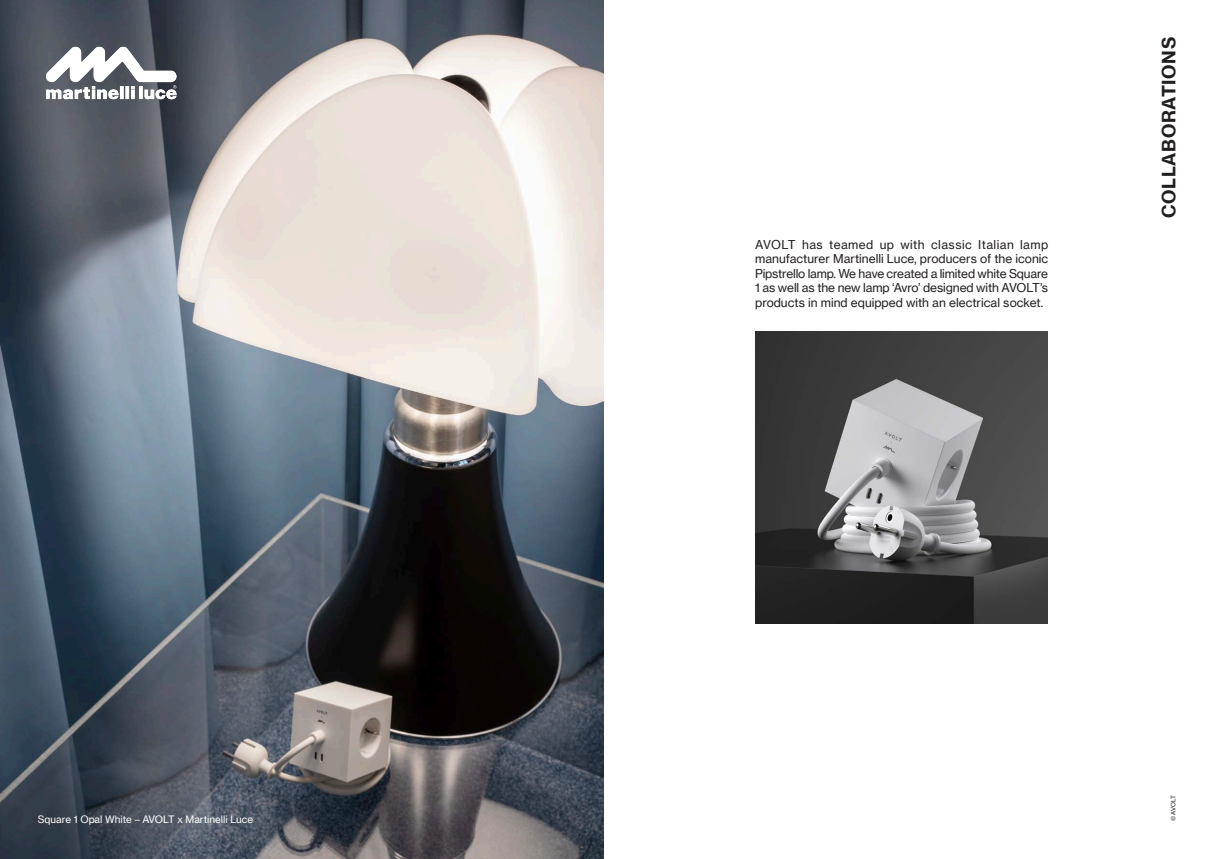
<style>
.page{position:relative;width:1208px;height:859px;background:#fff}
.page>*{position:absolute;margin:0;border:0;box-sizing:border-box;transform-origin:0 0}
.t1{font:18px "N Haas Grotesk TX Pro 75 Bd";letter-spacing:.035em;color:#231f20}
.t2{font:12px/14.4px "N Haas Grotesk TX Pro 55 Rg";color:#231f20;text-align:justify}
.t3{font:10px "N Haas Grotesk TX Pro 55 Rg";color:#fff}
.t4{font:6px "N Haas Grotesk TX Pro 55 Rg";letter-spacing:-.05em;color:#231f20}
</style>
<div class="page">
<img style="left:0;top:0;width:604px;height:859px">
<img style="left:755px;top:332px;width:292px;height:291px">
<img style="left:37px;top:32px;width:148px;height:83px">
<p class="t3" style="left:38px;top:813px;width:217px">Square 1 Opal White – AVOLT x Martinelli Luce</p>
<p class="t2" style="left:755px;top:237px;width:294px">AVOLT has teamed up with classic Italian lamp manufacturer Martinelli Luce, producers of the iconic Pipstrello lamp. We have created a limited white Square 1 as well as the new lamp ‘Avro’ designed with AVOLT’s products in mind equipped with an electrical socket.</p>
<p class="t1" style="left:1157px;top:218px;width:183px;rotate:-90deg">COLLABORATIONS</p>
<p class="t4" style="left:1169px;top:821px;width:28px;rotate:-90deg">© AVOLT</p>
</div>
